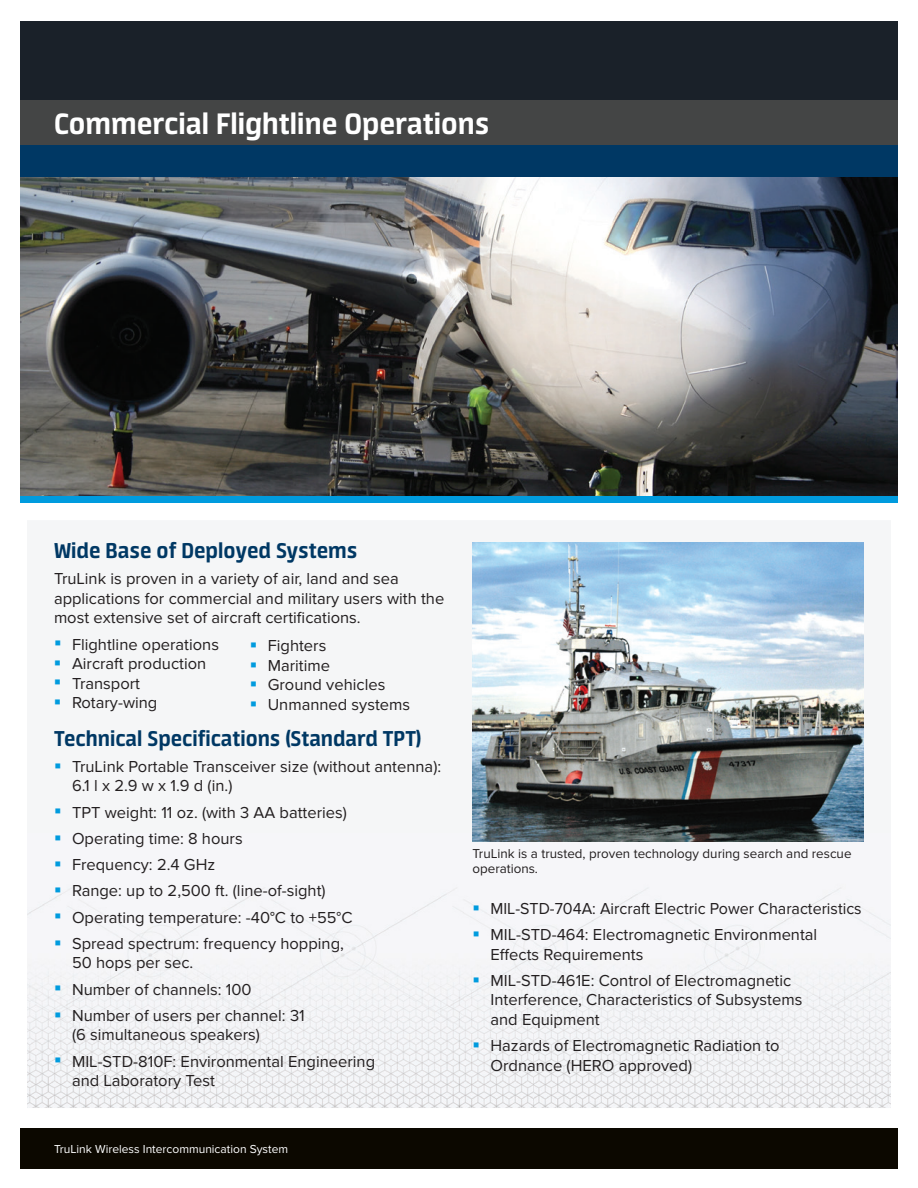
<style>
.page{position:relative;width:918px;height:1188px;background:#fff}
.page>*{position:absolute;margin:0;border:0;box-sizing:border-box;transform-origin:0 0}
.t1{font:700 33px "Neuron Angled";color:#fff}
.t2{font:700 24px "Neuron Angled";color:#003864}
.t3{font:16.5px/19.5px "Proxima Nova";color:#231f20}
.t4{font:13.35px/15px "Proxima Nova";color:#231f20}
.t5{font:12px "Proxima Nova";color:#fff}
.s1{color:#009bde}
</style>
<div class="page">
<img style="left:27px;top:884px;width:864px;height:224px">
<div style="left:20px;top:21px;width:878px;height:133px;background:#1a2129"></div>
<div style="left:20px;top:100px;width:878px;height:64px;background:#444545"></div>
<img style="left:20px;top:176px;width:878px;height:320px">
<div style="left:20px;top:145px;width:878px;height:31px;background:#003864"></div>
<div style="left:20px;top:496px;width:878px;height:7px;background:#009bde"></div>
<img style="left:472px;top:542px;width:392px;height:300px">
<div style="left:20px;top:1128px;width:878px;height:40px;background:#0c0800"></div>
<h2 class="t1" style="left:54px;top:105px;width:437px">Commercial Flightline Operations</h2>
<h3 class="t2" style="left:54px;top:537px;width:305px">Wide Base of Deployed Systems</h3>
<p class="t3" style="left:54px;top:569px;width:392px">TruLink is proven in a variety of air, land and sea applications for commercial and military users with the most extensive set of aircraft certifcations.</p>
<p class="t3" style="left:54px;top:635px;width:167px"><span class="s1">▪</span> Flightline operations</p>
<p class="t3" style="left:250px;top:636px;width:78px"><span class="s1">▪</span> Fighters</p>
<p class="t3" style="left:54px;top:654px;width:154px"><span class="s1">▪</span> Aircraft production</p>
<p class="t3" style="left:250px;top:656px;width:82px"><span class="s1">▪</span> Maritime</p>
<p class="t3" style="left:54px;top:674px;width:88px"><span class="s1">▪</span> Transport</p>
<p class="t3" style="left:250px;top:675px;width:137px"><span class="s1">▪</span> Ground vehicles</p>
<p class="t3" style="left:54px;top:693px;width:105px"><span class="s1">▪</span> Rotary-wing</p>
<p class="t3" style="left:250px;top:695px;width:162px"><span class="s1">▪</span> Unmanned systems</p>
<h3 class="t2" style="left:54px;top:725px;width:369px">Technical Specifications (Standard TPT)</h3>
<p class="t3" style="left:72px;top:757px;width:371px;text-indent:-18px"><span class="s1">▪</span> TruLink Portable Transceiver size (without antenna):<br>6.1 l x 2.9 w x 1.9 d (in.)</p>
<p class="t3" style="left:54px;top:803px;width:295px"><span class="s1">▪</span> TPT weight: 11 oz. (with 3 AA batteries)</p>
<p class="t3" style="left:54px;top:829px;width:190px"><span class="s1">▪</span> Operating time: 8 hours</p>
<p class="t3" style="left:54px;top:855px;width:163px"><span class="s1">▪</span> Frequency: 2.4 GHz</p>
<p class="t3" style="left:54px;top:881px;width:273px"><span class="s1">▪</span> Range: up to 2,500 ft. (line-of-sight)</p>
<p class="t3" style="left:54px;top:908px;width:300px"><span class="s1">▪</span> Operating temperature: -40°C to +55°C</p>
<p class="t3" style="left:72px;top:934px;width:273px;text-indent:-18px"><span class="s1">▪</span> Spread spectrum: frequency hopping,<br>50 hops per sec.</p>
<p class="t3" style="left:54px;top:980px;width:199px"><span class="s1">▪</span> Number of channels: 100</p>
<p class="t3" style="left:72px;top:1006px;width:234px;text-indent:-18px"><span class="s1">▪</span> Number of users per channel: 31 (6 simultaneous speakers)</p>
<p class="t3" style="left:72px;top:1052px;width:305px;text-indent:-18px"><span class="s1">▪</span> MIL-STD-810F: Environmental Engineering and Laboratory Test</p>
<p class="t5" style="left:54px;top:1142px;width:236px">TruLink Wireless Intercommunication System</p>
<p class="t4" style="left:472px;top:847px;width:381px">TruLink is a trusted, proven technology during search and rescue operations.</p>
<p class="t3" style="left:473px;top:899px;width:391px"><span class="s1">▪</span> MIL-STD-704A: Aircraft Electric Power Characteristics</p>
<p class="t3" style="left:491px;top:925px;width:328px;text-indent:-18px"><span class="s1">▪</span> MIL-STD-464: Electromagnetic Environmental<br>Effects Requirements</p>
<p class="t3" style="left:491px;top:971px;width:313px;text-indent:-18px"><span class="s1">▪</span> MIL-STD-461E: Control of Electromagnetic<br>Interference, Characteristics of Subsystems and Equipment</p>
<p class="t3" style="left:491px;top:1036px;width:291px;text-indent:-18px"><span class="s1">▪</span> Hazards of Electromagnetic Radiation to<br>Ordnance (HERO approved)</p>
</div>
